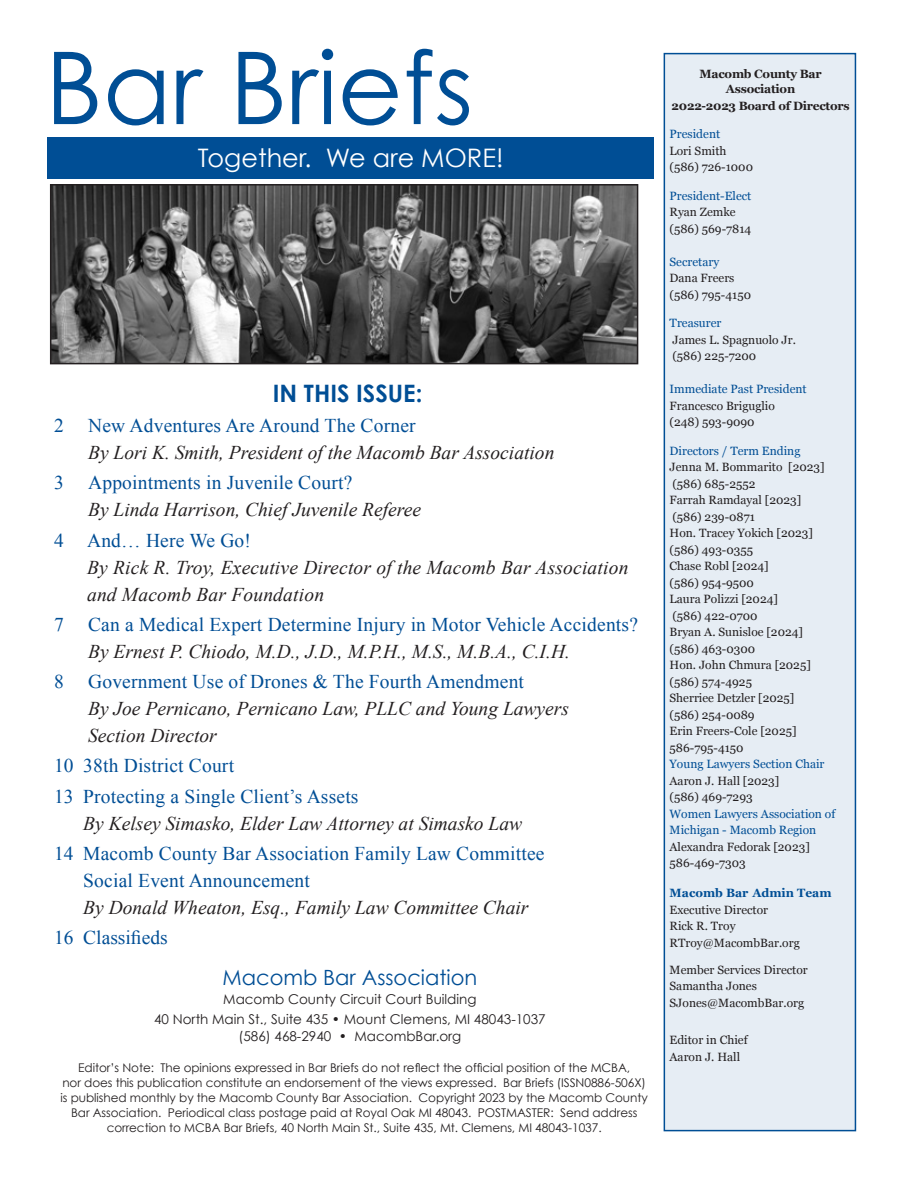
<style>
.page{position:relative;width:918px;height:1188px;background:#fff}
.page>*{position:absolute;margin:0;border:0;box-sizing:border-box;transform-origin:0 0}
.t1{font:100.5px "Century Gothic";color:#004e95}
.t2{font:25.5px "Century Gothic";color:#fff}
.t3{font:700 24px "Century Gothic";color:#004e95}
.t4{font:21px "Century Gothic";color:#004e95}
.t5{font:italic 19.5px/27px "Times New Roman";color:#231f20}
.t6{font:19.5px/30.3px "Times New Roman";letter-spacing:.01em;color:#004e95}
.t7{font:13.5px/19.5px "Century Gothic";color:#231f20;text-align:center}
.t8{font:12px/16.5px "Georgia";color:#231f20}
.t9{font:12px/15px "Century Gothic";letter-spacing:-.005em;color:#231f20;text-align:center}
.t10{font:12px/16.5px "Georgia";color:#004e95}
.t11{font:700 12px/15px "Georgia";letter-spacing:-.02em;color:#231f20;text-align:center}
.t12{font:700 12px "Georgia";color:#004e95}
</style>
<div class="page">
<img style="left:53px;top:187px;width:582px;height:174px">
<div style="left:50px;top:184px;width:588px;height:180px;border:2px solid #231f20"></div>
<div style="left:664px;top:54px;width:191px;height:1077px;background:#e6edf4"></div>
<div style="left:664px;top:53px;width:192px;height:1078px;border:2px solid #004e95"></div>
<div style="left:47px;top:137px;width:607px;height:41px;background:#004e95"></div>
<h1 class="t1" style="left:45px;top:27px;width:430px">Bar Briefs</h1>
<h2 class="t2" style="left:198px;top:143px;width:307px">Together. We are MORE!</h2>
<h3 class="t3" style="left:273px;top:378px;width:151px">IN THIS ISSUE:</h3>
<h3 class="t6" style="left:54px;top:410px;width:11px">2</h3>
<h3 class="t6" style="left:88px;top:410px;width:329px">New Adventures Are Around The Corner</h3>
<h3 class="t5" style="left:88px;top:439px;width:468px">By Lori K. Smith, President of the Macomb Bar Association</h3>
<h3 class="t6" style="left:54px;top:467px;width:11px">3</h3>
<h3 class="t6" style="left:88px;top:467px;width:266px">Appointments in Juvenile Court?</h3>
<h3 class="t5" style="left:88px;top:496px;width:334px">By Linda Harrison, Chief Juvenile Referee</h3>
<h3 class="t6" style="left:54px;top:525px;width:199px">4 And… Here We Go!</h3>
<h3 class="t5" style="left:87px;top:553px;width:543px">By Rick R. Troy, Executive Director of the Macomb Bar Association and Macomb Bar Foundation</h3>
<h3 class="t6" style="left:54px;top:609px;width:11px">7</h3>
<h3 class="t6" style="left:88px;top:609px;width:551px">Can a Medical Expert Determine Injury in Motor Vehicle Accidents?</h3>
<h3 class="t5" style="left:88px;top:637px;width:483px">By Ernest P. Chiodo, M.D., J.D., M.P.H., M.S., M.B.A., C.I.H.</h3>
<h3 class="t6" style="left:54px;top:666px;width:11px">8</h3>
<h3 class="t6" style="left:88px;top:666px;width:437px">Government Use of Drones &amp; The Fourth Amendment</h3>
<h3 class="t5" style="left:88px;top:695px;width:482px">By Joe Pernicano, Pernicano Law, PLLC and Young Lawyers<br>Section Director</h3>
<h3 class="t6" style="left:54px;top:750px;width:306px">10 38th District Court<br>13 Protecting a Single Client’s Assets</h3>
<h3 class="t5" style="left:83px;top:809px;width:440px">By Kelsey Simasko, Elder Law Attorney at Simasko Law</h3>
<h3 class="t6" style="left:83px;top:839px;width:463px;line-height:27px;text-indent:-29px">14 Macomb County Bar Association Family Law Committee<br>Social Event Announcement</h3>
<h3 class="t5" style="left:83px;top:893px;width:447px">By Donald Wheaton, Esq., Family Law Committee Chair</h3>
<h3 class="t6" style="left:54px;top:922px;width:115px">16 Classifieds</h3>
<h3 class="t4" style="left:222px;top:964px;width:256px">Macomb Bar Association</h3>
<p class="t7" style="left:154px;top:989px;width:393px">Macomb County Circuit Court Building<br>40 North Main St., Suite 435 • Mount Clemens, MI 48043-1037</p>
<p class="t7" style="left:238px;top:1027px;width:224px">(586) 468-2940 • MacombBar.org</p>
<p class="t9" style="left:61px;top:1060px;width:589px">Editor’s Note: The opinions expressed in Bar Briefs do not reflect the official position of the MCBA,<br>nor does this publication constitute an endorsement of the views expressed. Bar Briefs (ISSN0886-506X) is published monthly by the Macomb County Bar Association. Copyright 2023 by the Macomb County Bar Association. Periodical class postage paid at Royal Oak MI 48043. POSTMASTER: Send address correction to MCBA Bar Briefs, 40 North Main St., Suite 435, Mt. Clemens, MI 48043-1037.</p>
<p class="t11" style="left:700px;top:66px;width:124px">Macomb County Bar<br>Association</p>
<p class="t11" style="left:672px;top:98px;width:180px">2022-2023 Board of Directors</p>
<p class="t10" style="left:670px;top:126px;width:52px">President</p>
<p class="t8" style="left:670px;top:142px;width:85px">Lori Smith (586) 726-1000</p>
<p class="t10" style="left:670px;top:187px;width:83px">President-Elect</p>
<p class="t8" style="left:670px;top:204px;width:83px">Ryan Zemke (586) 569-7814</p>
<p class="t10" style="left:670px;top:253px;width:51px">Secretary</p>
<p class="t8" style="left:670px;top:270px;width:83px">Dana Freers (586) 795-4150</p>
<p class="t10" style="left:670px;top:315px;width:53px">Treasurer</p>
<p class="t8" style="left:672px;top:331px;width:125px">James L. Spagnuolo Jr. (586) 225-7200</p>
<p class="t10" style="left:670px;top:381px;width:139px">Immediate Past President</p>
<p class="t8" style="left:670px;top:397px;width:107px">Francesco Briguglio (248) 593-9090</p>
<p class="t10" style="left:670px;top:442px;width:132px">Directors / Term Ending</p>
<p class="t8" style="left:670px;top:459px;width:157px">Jenna M. Bommarito [2023] (586) 685-2552<br>Farrah Ramdayal [2023] (586) 239-0871<br>Hon. Tracey Yokich [2023] (586) 493-0355<br>Chase Robl [2024]<br>(586) 954-9500<br>Laura Polizzi [2024]<br>(586) 422-0700<br>Bryan A. Sunisloe [2024] (586) 463-0300<br>Hon. John Chmura [2025] (586) 574-4925<br>Sherriee Detzler [2025] (586) 254-0089<br>Erin Freers-Cole [2025]<br>586-795-4150</p>
<p class="t10" style="left:670px;top:756px;width:156px">Young Lawyers Section Chair</p>
<p class="t8" style="left:670px;top:772px;width:111px">Aaron J. Hall [2023] (586) 469-7293</p>
<p class="t10" style="left:670px;top:805px;width:167px">Women Lawyers Association of<br>Michigan - Macomb Region</p>
<p class="t8" style="left:670px;top:838px;width:142px">Alexandra Fedorak [2023]<br>586-469-7303</p>
<p class="t12" style="left:670px;top:884px;width:164px">Macomb Bar Admin Team</p>
<p class="t8" style="left:670px;top:901px;width:132px">Executive Director<br>Rick R. Troy<br>RTroy@MacombBar.org</p>
<p class="t8" style="left:670px;top:961px;width:140px">Member Services Director<br>Samantha Jones<br>SJones@MacombBar.org</p>
<p class="t8" style="left:670px;top:1032px;width:80px">Editor in Chief<br>Aaron J. Hall</p>
</div>
